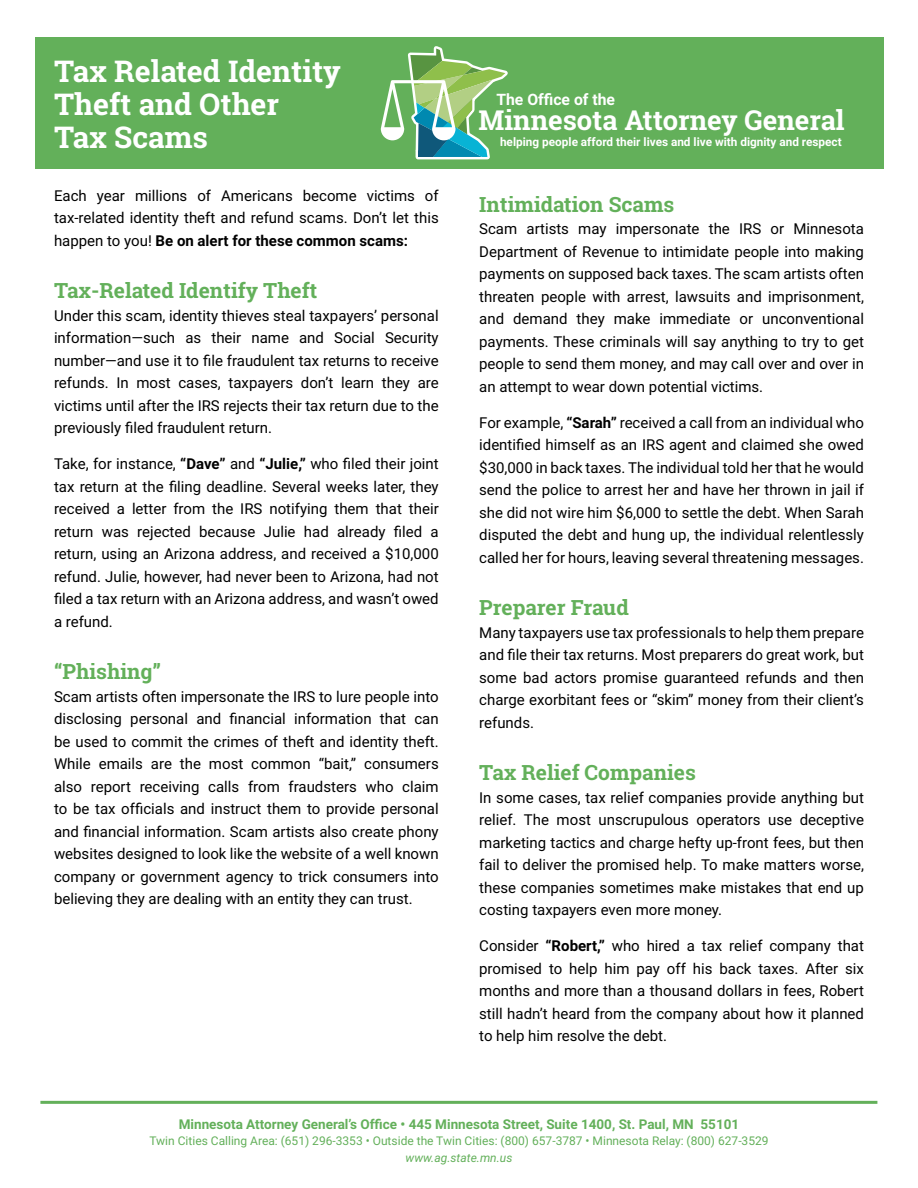
<style>
.page{position:relative;width:918px;height:1188px;background:#fff}
.page>*{position:absolute;margin:0;border:0;box-sizing:border-box;transform-origin:0 0}
.h1{font:700 30px/33px "Roboto Slab";color:#fff}
.Image{font:700 27.6px "Roboto Slab";color:#fff}
.h2{font:700 21px "Roboto Slab";color:#63b05a}
.Image-2{font:700 15.75px "Roboto";color:#fff}
.p_1{font:15px/22.5px "Roboto";color:#000;text-align:justify}
.p{font:15px/22.5px "Roboto";color:#000;text-align:justify}
.t1{font:700 13.5px "Roboto";color:#63b05a}
.t2{font:12px/16.5px "Roboto";color:#63b05a;text-align:center}
.Image-3{font:700 11.85px "Roboto";color:#fff}
.s1{font-weight:700}
.s2{font-style:italic}
</style>
<div class="page">
<hr style="left:40px;top:1101px;width:837px;height:3px;background:#63b05a">
<div style="left:35px;top:37px;width:848px;height:131px;background:#63b05a"></div>
<svg style="left:381px;top:46px;width:127px;height:114px"></svg>
<h1 class="h1" style="left:54px;top:54px;width:289px">Tax Related Identity<br>Theft and Other<br>Tax Scams</h1>
<p class="p" style="left:54px;top:184px;width:386px">Each year millions of Americans become victims of tax-related identity theft and refund scams. Don’t let this happen to you! <span class="s1">Be on alert for these common scams:</span></p>
<h2 class="h2" style="left:54px;top:276px;width:265px">Tax-Related Identify Theft</h2>
<p class="p_1" style="left:54px;top:304px;width:386px">Under this scam, identity thieves steal taxpayers’ personal information—such as their name and Social Security number—and use it to file fraudulent tax returns to receive refunds. In most cases, taxpayers don’t learn they are victims until after the IRS rejects their tax return due to the previously filed fraudulent return.</p>
<p class="p" style="left:54px;top:452px;width:386px">Take, for instance, <span class="s1">“Dave”</span> and <span class="s1">“Julie,”</span> who filed their joint tax return at the filing deadline. Several weeks later, they received a letter from the IRS notifying them that their return was rejected because Julie had already filed a return, using an Arizona address, and received a $10,000 refund. Julie, however, had never been to Arizona, had not filed a tax return with an Arizona address, and wasn’t owed a refund.</p>
<h2 class="h2" style="left:54px;top:657px;width:109px">“Phishing”</h2>
<p class="p_1" style="left:54px;top:685px;width:386px">Scam artists often impersonate the IRS to lure people into disclosing personal and financial information that can be used to commit the crimes of theft and identity theft.<br>While emails are the most common “bait,” consumers also report receiving calls from fraudsters who claim to be tax officials and instruct them to provide personal and financial information. Scam artists also create phony websites designed to look like the website of a well known company or government agency to trick consumers into believing they are dealing with an entity they can trust.</p>
<p class="Image-2" style="left:496px;top:88px;width:120px">The Office of the</p>
<p class="Image" style="left:478px;top:101px;width:368px">Minnesota Attorney General</p>
<p class="Image-3" style="left:500px;top:133px;width:343px">helping people afford their lives and live with dignity and respect</p>
<h2 class="h2" style="left:479px;top:190px;width:197px">Intimidation Scams</h2>
<p class="p_1" style="left:479px;top:217px;width:386px">Scam artists may impersonate the IRS or Minnesota Department of Revenue to intimidate people into making payments on supposed back taxes. The scam artists often threaten people with arrest, lawsuits and imprisonment, and demand they make immediate or unconventional payments. These criminals will say anything to try to get people to send them money, and may call over and over in an attempt to wear down potential victims.</p>
<p class="p" style="left:479px;top:410px;width:386px">For example, <span class="s1">“Sarah”</span> received a call from an individual who identified himself as an IRS agent and claimed she owed $30,000 in back taxes. The individual told her that he would send the police to arrest her and have her thrown in jail if she did not wire him $6,000 to settle the debt. When Sarah disputed the debt and hung up, the individual relentlessly called her for hours, leaving several threatening messages.</p>
<h2 class="h2" style="left:479px;top:593px;width:151px">Preparer Fraud</h2>
<p class="p_1" style="left:479px;top:620px;width:386px">Many taxpayers use tax professionals to help them prepare and file their tax returns. Most preparers do great work, but some bad actors promise guaranteed refunds and then charge exorbitant fees or “skim” money from their client’s refunds.</p>
<h2 class="h2" style="left:479px;top:758px;width:218px">Tax Relief Companies</h2>
<p class="p_1" style="left:479px;top:785px;width:386px">In some cases, tax relief companies provide anything but relief. The most unscrupulous operators use deceptive marketing tactics and charge hefty up-front fees, but then fail to deliver the promised help. To make matters worse, these companies sometimes make mistakes that end up costing taxpayers even more money.</p>
<p class="p" style="left:479px;top:934px;width:386px">Consider <span class="s1">“Robert,”</span> who hired a tax relief company that promised to help him pay off his back taxes. After six months and more than a thousand dollars in fees, Robert still hadn’t heard from the company about how it planned to help him resolve the debt.</p>
<p class="t1" style="left:179px;top:1114px;width:562px">Minnesota Attorney General’s Office • 445 Minnesota Street, Suite 1400, St. Paul, MN 55101</p>
<p class="t2" style="left:149px;top:1132px;width:621px">Twin Cities Calling Area: (651) 296-3353 • Outside the Twin Cities: (800) 657-3787 • Minnesota Relay: (800) 627-3529 <span class="s2">www.ag.state.mn.us</span></p>
</div>
